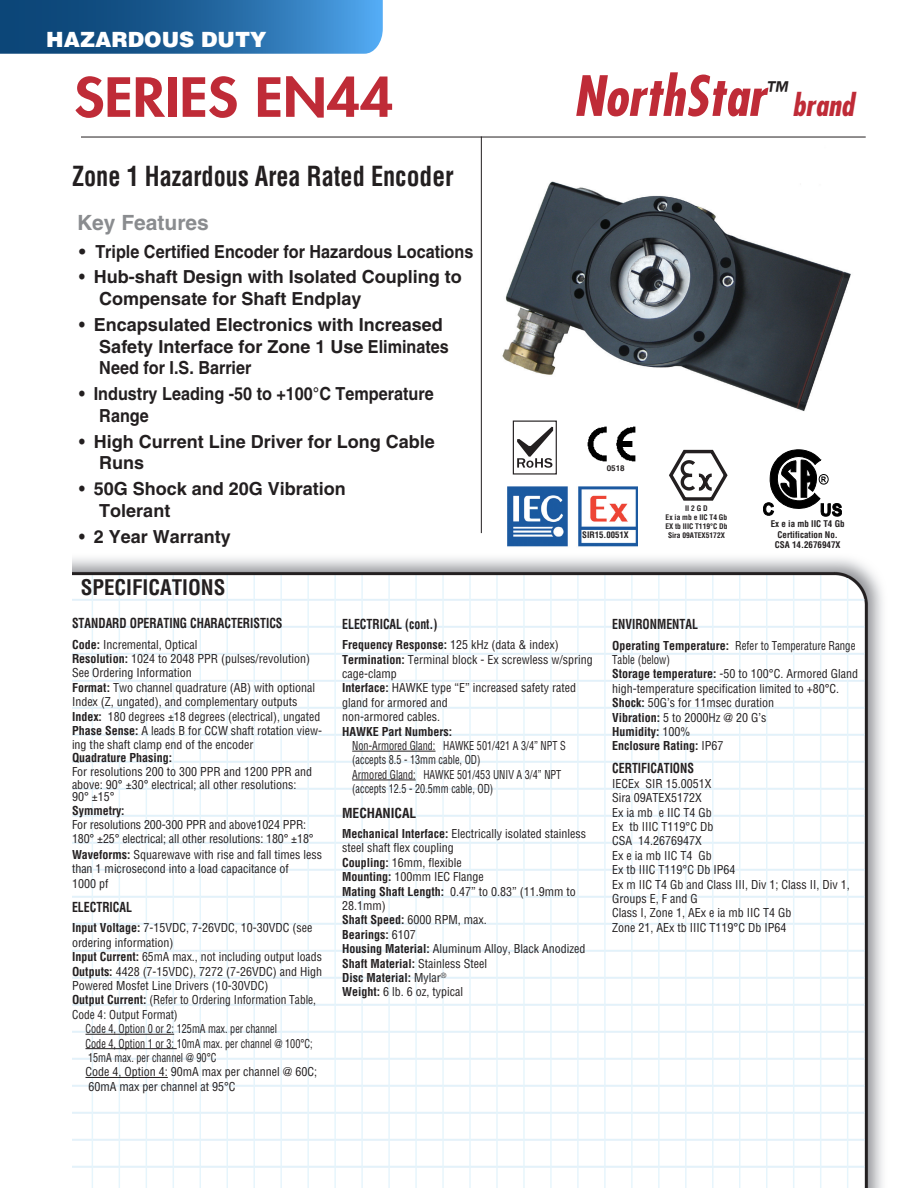
<style>
.page{position:relative;width:918px;height:1188px;background:#fff}
.page>*{position:absolute;margin:0;border:0;box-sizing:border-box;transform-origin:0 0}
.t1{font:italic 700 condensed 54px "Futura";color:#bf2b37}
.t2{font:800 52.5px "Futura";color:#bf2b37;scale:1.1 1}
.t3{font:italic 700 condensed 30px "Futura";color:#bf2b37}
.t4{font:700 condensed 27px "Helvetica";color:#231f20;scale:.9 1}
.t5{font:700 condensed 21px "Helvetica";color:#231f20}
.t6{font:900 21px "Helvetica";color:#fff}
.t7{font:700 21px "Helvetica";color:#8a8c8f}
.Bullets{font:700 18px/21.6px "Helvetica";color:#231f20;scale:.9 1}
.Bullets-2{font:700 18px "Helvetica";color:#231f20}
.SpecText{font:700 condensed 13.5px "Helvetica";color:#231f20;scale:.88 1}
.SpecText-2{font:700 condensed 13.5px "Helvetica";color:#231f20}
.SpecText-3{font:condensed 12px/14.4px "Helvetica";color:#231f20}
.SpecText-4{font:condensed 12px/14.4px "Helvetica";color:#231f20;scale:.85 1}
.SPECS{font:700 condensed 12px "Helvetica";color:#231f20}
.SpecText-5{font:condensed 12px/14.4px "Helvetica";color:#231f20;scale:.95 1}
.SpecText-6{font:condensed 12px/14.4px "Helvetica";color:#231f20;scale:.9 1}
.t8{font:700 condensed 9px "Helvetica";color:#231f20}
.t9{font:700 condensed 8.7px "Helvetica";color:#231f20}
.t10{font:700 8.1px "Helvetica";color:#231f20}
.t11{font:700 condensed 7.5px "Helvetica";color:#231f20}
.s1{font-weight:700}
.s2{font-weight:400}
</style>
<div class="page">
<svg style="left:0;top:0;width:383px;height:54px"></svg>
<hr style="left:81px;top:137px;width:785px;height:1px;background:#231f20">
<hr style="left:481px;top:136px;width:1px;height:397px;background:#231f20">
<img style="left:72px;top:558px;width:811px;height:630px">
<img style="left:502px;top:181px;width:349px;height:250px">
<hr style="left:86px;top:1034px;width:88px;height:1px;background:#231f20">
<hr style="left:86px;top:1048px;width:91px;height:1px;background:#231f20">
<hr style="left:86px;top:1077px;width:82px;height:1px;background:#231f20">
<hr style="left:352px;top:751px;width:84px;height:1px;background:#231f20">
<hr style="left:352px;top:780px;width:64px;height:1px;background:#231f20">
<svg style="left:763px;top:450px;width:79px;height:66px"></svg>
<svg style="left:517px;top:427px;width:36px;height:41px"></svg>
<div style="left:513px;top:421px;width:44px;height:54px;border:1px solid #231f20"></div>
<svg style="left:669px;top:450px;width:59px;height:51px"></svg>
<img style="left:588px;top:426px;width:48px;height:35px">
<img style="left:507px;top:486px;width:131px;height:61px">
<p class="t6" style="left:46px;top:25px;width:222px">HAZARDOUS DUTY</p>
<p class="t2" style="left:74px;top:62px;width:292px">SERIES EN44</p>
<p class="t1" style="left:573px;top:61px;width:214px">NorthStar<sup>™</sup></p>
<p class="t3" style="left:793px;top:85px;width:63px">brand</p>
<p class="t4" style="left:72px;top:160px;width:426px">Zone 1 Hazardous Area Rated Encoder</p>
<h3 class="t7" style="left:77px;top:209px;width:133px">Key Features</h3>
<p class="Bullets-2" style="left:79px;top:240px;width:396px">• Triple Certified Encoder for Hazardous Locations</p>
<p class="Bullets" style="left:99px;top:266px;width:404px;text-indent:-20px">• Hub-shaft Design with Isolated Coupling to<br>Compensate for Shaft Endplay</p>
<p class="Bullets" style="left:99px;top:314px;width:390px;text-indent:-20px">• Encapsulated Electronics with Increased<br>Safety Interface for Zone 1 Use Eliminates<br>Need for I.S. Barrier</p>
<p class="Bullets" style="left:99px;top:383px;width:373px;text-indent:-20px">• Industry Leading -50 to +100°C Temperature<br>Range</p>
<p class="Bullets" style="left:99px;top:430px;width:374px;text-indent:-20px">• High Current Line Driver for Long Cable<br>Runs</p>
<p class="Bullets" style="left:99px;top:478px;width:275px;text-indent:-20px">• 50G Shock and 20G Vibration<br>Tolerant</p>
<p class="Bullets" style="left:79px;top:525px;width:170px">• 2 Year Warranty</p>
<h3 class="t5" style="left:81px;top:575px;width:146px">SPECIFICATIONS</h3>
<p class="t10" style="left:607px;top:464px;width:20px">0518</p>
<p class="t9" style="left:582px;top:529px;width:48px">SIR15.0051X</p>
<p class="t11" style="left:685px;top:504px;width:24px">II 2 G D</p>
<p class="t11" style="left:666px;top:513px;width:63px">Ex ia mb e IIC T4 Gb</p>
<p class="t11" style="left:665px;top:522px;width:64px">EX tb IIIC T119°C Db</p>
<p class="t11" style="left:668px;top:531px;width:58px">Sira 09ATEX5172X</p>
<p class="t8" style="left:771px;top:518px;width:76px">Ex e ia mb IIC T4 Gb</p>
<p class="t8" style="left:778px;top:529px;width:62px">Certification No.</p>
<p class="t8" style="left:775px;top:540px;width:67px">CSA 14.2676947X</p>
<p class="SpecText" style="left:72px;top:615px;width:241px">STANDARD OPERATING CHARACTERISTICS</p>
<p class="SpecText-3" style="left:72px;top:637px;width:127px"><span class="s1">Code:</span> Incremental, Optical</p>
<p class="SpecText-3" style="left:72px;top:651px;width:240px"><span class="s1">Resolution:</span> 1024 to 2048 PPR (pulses/revolution)<br>See Ordering Information</p>
<p class="SpecText-3" style="left:72px;top:680px;width:245px"><span class="s1">Format:</span> Two channel quadrature (AB) with optional<br>Index (Z, ungated), and complementary outputs</p>
<p class="SpecText-3" style="left:72px;top:709px;width:250px"><span class="s1">Index:</span> 180 degrees ±18 degrees (electrical), ungated</p>
<p class="SpecText-3" style="left:72px;top:723px;width:252px"><span class="s1">Phase Sense:</span> A leads B for CCW shaft rotation view&shy;ing the shaft clamp end of the encoder</p>
<p class="SPECS" style="left:72px;top:750px;width:102px">Quadrature Phasing:</p>
<p class="SpecText-3" style="left:72px;top:765px;width:242px;line-height:12.8px">For resolutions 200 to 300 PPR and 1200 PPR and above: 90° ±30° electrical; all other resolutions:<br>90° ±15°</p>
<p class="SPECS" style="left:72px;top:804px;width:54px">Symmetry:</p>
<p class="SpecText-3" style="left:72px;top:817px;width:243px">For resolutions 200-300 PPR and above1024 PPR:<br>180° ±25° electrical; all other resolutions: 180° ±18°</p>
<p class="SpecText-3" style="left:72px;top:847px;width:252px"><span class="s1">Waveforms:</span> Squarewave with rise and fall times less than 1 microsecond into a load capacitance of<br>1000 pf</p>
<p class="SpecText" style="left:72px;top:899px;width:70px">ELECTRICAL</p>
<p class="SpecText-3" style="left:72px;top:921px;width:242px"><span class="s1">Input Voltage:</span> 7-15VDC, 7-26VDC, 10-30VDC (see ordering information)</p>
<p class="SpecText-3" style="left:72px;top:949px;width:251px"><span class="s1">Input Current:</span> 65mA max., not including output loads</p>
<p class="SpecText-3" style="left:72px;top:964px;width:252px"><span class="s1">Outputs:</span> 4428 (7-15VDC), 7272 (7-26VDC) and High<br>Powered Mosfet Line Drivers (10-30VDC)</p>
<p class="SpecText-5" style="left:72px;top:993px;width:259px"><span class="s1">Output Current:</span> (Refer to Ordering Information Table,<br>Code 4: Output Format)</p>
<p class="SpecText-4" style="left:86px;top:1021px;width:227px">Code 4, Option 0 or 2: 125mA max. per channel</p>
<p class="SpecText-4" style="left:86px;top:1036px;width:269px">Code 4, Option 1 or 3: 10mA max. per channel @ 100°C;<br>15mA max. per channel @ 90°C</p>
<p class="SpecText-3" style="left:86px;top:1065px;width:233px">Code 4, Option 4: 90mA max per channel @ 60C;<br>60mA max per channel at 95°C</p>
<p class="SpecText" style="left:342px;top:616px;width:110px">ELECTRICAL (cont.)</p>
<p class="SPECS" style="left:342px;top:638px;width:218px">Frequency Response: <span class="s2">125 kHz (data &amp; index)</span></p>
<p class="SpecText-3" style="left:342px;top:652px;width:252px"><span class="s1">Termination:</span> Terminal block - Ex screwless w/spring cage-clamp</p>
<p class="SpecText-3" style="left:342px;top:681px;width:235px"><span class="s1">Interface:</span> HAWKE type “E” increased safety rated gland for armored and<br>non-armored cables.</p>
<p class="SPECS" style="left:342px;top:724px;width:112px">HAWKE Part Numbers:</p>
<p class="SpecText-4" style="left:352px;top:738px;width:253px">Non-Armored Gland: HAWKE 501/421 A 3/4” NPT S (accepts 8.5 - 13mm cable, OD)</p>
<p class="SpecText-4" style="left:352px;top:767px;width:248px">Armored Gland: HAWKE 501/453 UNIV A 3/4” NPT (accepts 12.5 - 20.5mm cable, OD)</p>
<p class="SpecText-2" style="left:342px;top:804px;width:76px">MECHANICAL</p>
<p class="SpecText-3" style="left:342px;top:826px;width:245px"><span class="s1">Mechanical Interface:</span> Electrically isolated stainless steel shaft flex coupling</p>
<p class="SpecText-3" style="left:342px;top:855px;width:121px"><span class="s1">Coupling:</span> 16mm, flexible</p>
<p class="SpecText-3" style="left:342px;top:869px;width:143px"><span class="s1">Mounting:</span> 100mm IEC Flange</p>
<p class="SpecText-3" style="left:342px;top:884px;width:235px"><span class="s1">Mating Shaft Length:</span> 0.47” to 0.83” (11.9mm to<br>28.1mm)</p>
<p class="SpecText-3" style="left:342px;top:913px;width:146px"><span class="s1">Shaft Speed:</span> 6000 RPM, max.</p>
<p class="SPECS" style="left:342px;top:927px;width:75px">Bearings: <span class="s2">6107</span></p>
<p class="SpecText-3" style="left:342px;top:941px;width:245px"><span class="s1">Housing Material:</span> Aluminum Alloy, Black Anodized</p>
<p class="SPECS" style="left:342px;top:956px;width:146px">Shaft Material: <span class="s2">Stainless Steel</span></p>
<p class="SPECS" style="left:342px;top:970px;width:106px">Disc Material: <span class="s2">Mylar</span><sup>®</sup></p>
<p class="SpecText-3" style="left:342px;top:985px;width:122px"><span class="s1">Weight:</span> 6 lb. 6 oz, typical</p>
<p class="SpecText" style="left:612px;top:616px;width:99px">ENVIRONMENTAL</p>
<p class="SpecText-6" style="left:612px;top:638px;width:272px"><span class="s1">Operating Temperature:</span> Refer to Temperature Range<br>Table (below)</p>
<p class="SpecText-3" style="left:612px;top:667px;width:247px"><span class="s1">Storage temperature:</span> -50 to 100°C. Armored Gland high-temperature specification limited to +80°C.</p>
<p class="SpecText-3" style="left:612px;top:695px;width:163px"><span class="s1">Shock:</span> 50G’s for 11msec duration</p>
<p class="SpecText-3" style="left:612px;top:710px;width:156px"><span class="s1">Vibration:</span> 5 to 2000Hz @ 20 G’s</p>
<p class="SPECS" style="left:612px;top:724px;width:80px">Humidity: <span class="s2">100%</span></p>
<p class="SPECS" style="left:612px;top:739px;width:113px">Enclosure Rating: <span class="s2">IP67</span></p>
<p class="SpecText" style="left:612px;top:760px;width:95px">CERTIFICATIONS</p>
<p class="SpecText-3" style="left:612px;top:776px;width:101px">IECEx SIR 15.0051X</p>
<p class="SpecText-3" style="left:612px;top:790px;width:91px">Sira 09ATEX5172X</p>
<p class="SpecText-3" style="left:612px;top:805px;width:101px">Ex ia mb e IIC T4 Gb</p>
<p class="SpecText-3" style="left:612px;top:819px;width:103px">Ex tb IIIC T119°C Db</p>
<p class="SpecText-3" style="left:612px;top:834px;width:91px">CSA 14.2676947X</p>
<p class="SpecText-3" style="left:612px;top:848px;width:101px">Ex e ia mb IIC T4 Gb</p>
<p class="SpecText-3" style="left:612px;top:862px;width:125px">Ex tb IIIC T119°C Db IP64</p>
<p class="SpecText-3" style="left:612px;top:877px;width:239px">Ex m IIC T4 Gb and Class III, Div 1; Class II, Div 1,<br>Groups E, F and G</p>
<p class="SpecText-3" style="left:612px;top:906px;width:181px">Class I, Zone 1, AEx e ia mb IIC T4 Gb</p>
<p class="SpecText-3" style="left:612px;top:920px;width:176px">Zone 21, AEx tb IIIC T119°C Db IP64</p>
</div>
